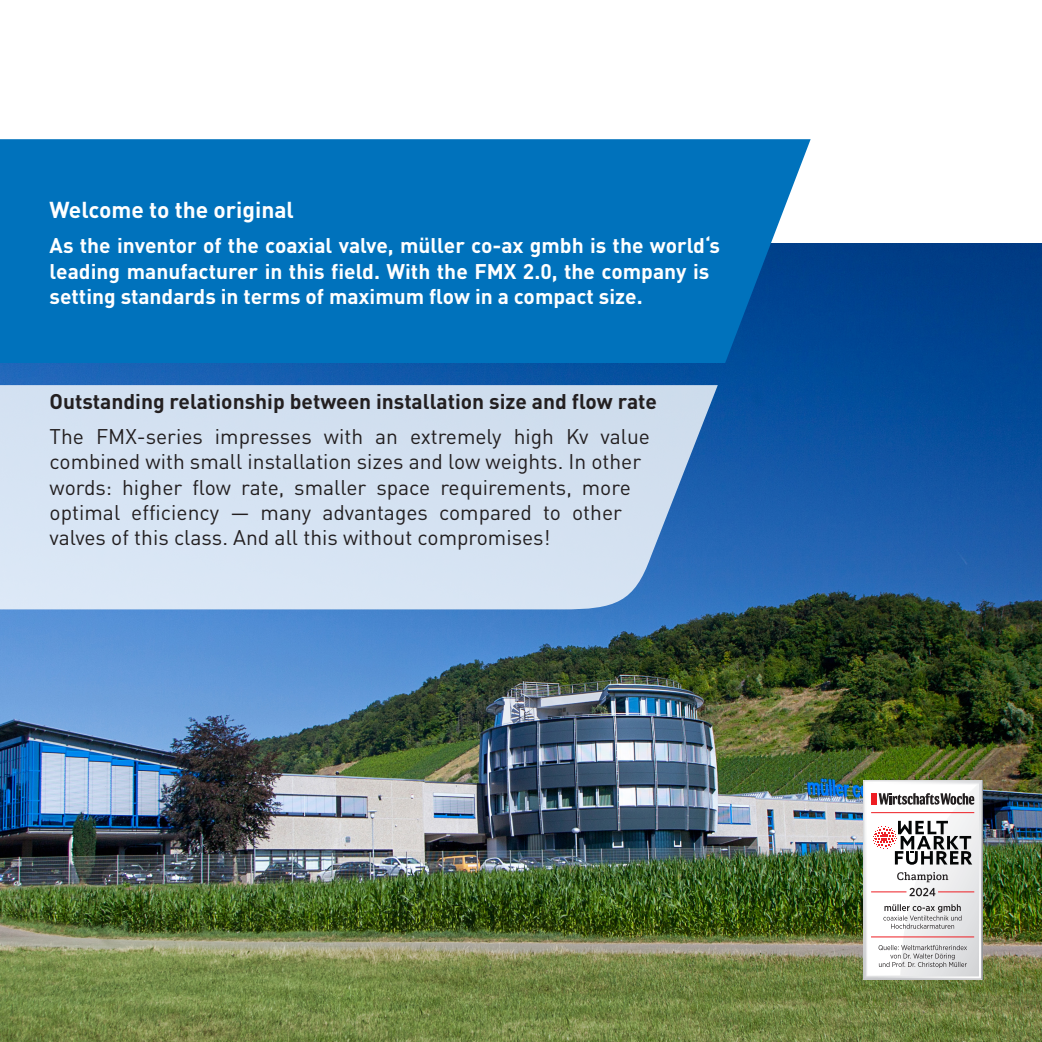
<style>
.page{position:relative;width:1042px;height:1042px;background:#fff}
.page>*{position:absolute;margin:0;border:0;box-sizing:border-box;transform-origin:0 0}
.t1{font:700 22.75px "DINOT";color:#fff}
.t2{font:21px/25.2px "DINOT";color:#231f20}
.t3{font:700 21px/25.2px "DINOT";color:#fff}
.t4{font:700 21px "DINOT";color:#231f20}
</style>
<div class="page">
<img style="left:0;top:243px;width:1042px;height:799px">
<div style="left:0;top:139px;width:810px;height:224px;background:#0072bc"></div>
<svg style="left:0;top:385px;width:718px;height:224px;background:#c9daed"></svg>
<svg style="left:865px;top:782px;width:115px;height:195px"></svg>
<div style="left:863px;top:780px;width:119px;height:199px;border:1px solid #fff"></div>
<div style="left:866px;top:783px;width:113px;height:193px;border:1px solid #fff"></div>
<svg style="left:867px;top:784px;width:111px;height:192px"></svg>
<p class="t1" style="left:50px;top:192px;width:246px">Welcome to the original</p>
<p class="t3" style="left:50px;top:231px;width:672px">As the inventor of the coaxial valve, müller co-ax gmbh is the world‘s leading manufacturer in this field. With the FMX 2.0, the company is setting standards in terms of maximum flow in a compact size.</p>
<p class="t4" style="left:50px;top:385px;width:609px">Outstanding relationship between installation size and flow rate</p>
<p class="t2" style="left:50px;top:422px;width:602px">The FMX-series impresses with an extremely high Kv value combined with small installation sizes and low weights. In other words: higher flow rate, smaller space requirements, more optimal efficiency — many advantages compared to other valves of this class. And all this without compromises!</p>
</div>
